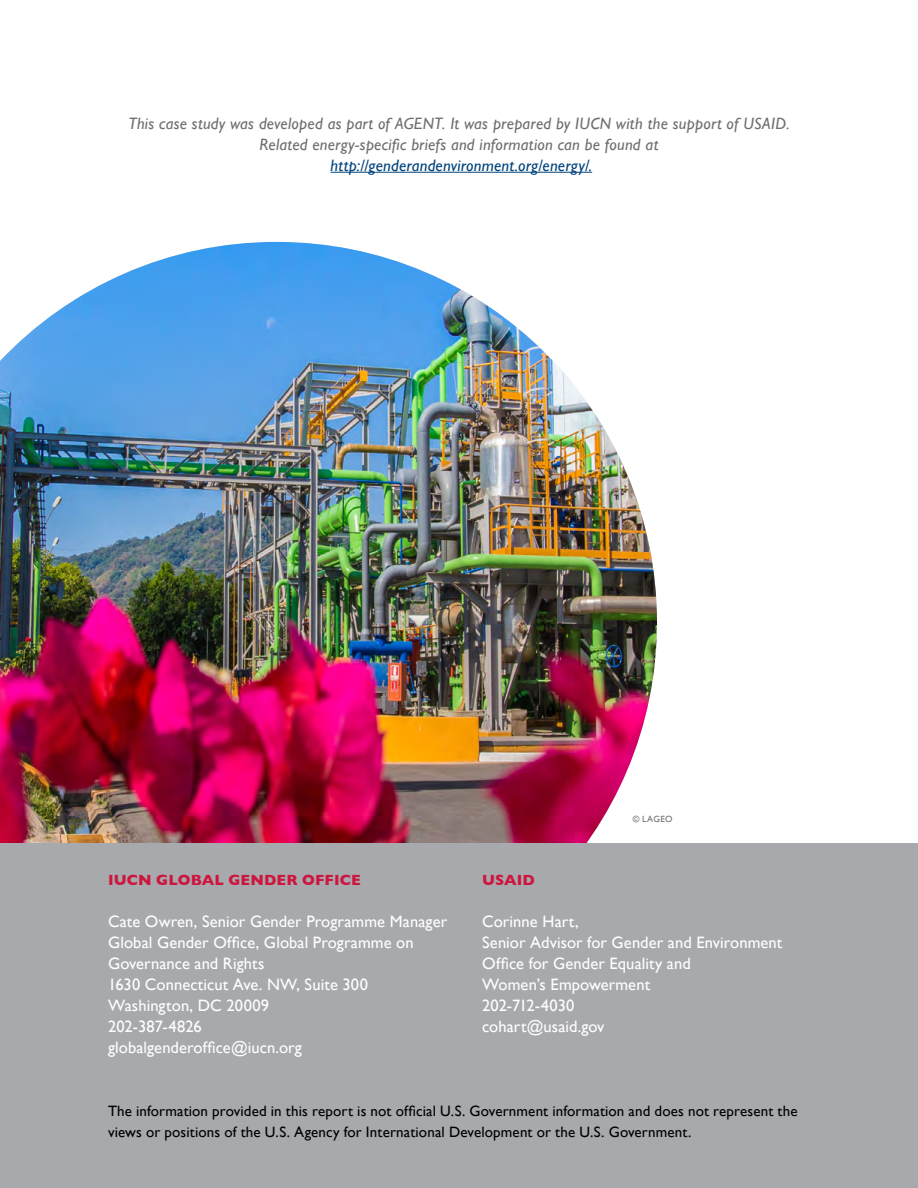
<style>
.page{position:relative;width:918px;height:1188px;background:#fff}
.page>*{position:absolute;margin:0;border:0;box-sizing:border-box;transform-origin:0 0}
.t1{font:16.5px/21px "Gill Sans";letter-spacing:.005em;color:#fff}
.t2{font:italic 16.5px/21px "Gill Sans";letter-spacing:.015em;color:#6d6e71;text-align:center}
.t3{font:italic 16.5px "Gill Sans";letter-spacing:.015em;color:#00437b}
.t4{font:15px/21px "Gill Sans";letter-spacing:.01em;color:#000}
.t5{font:700 15px "Gill Sans";letter-spacing:.01em;color:#cd163f}
.t6{font:9px "Gill Sans";letter-spacing:.04em;color:#6d6e71}
</style>
<div class="page">
<img style="left:0;top:242px;width:657px;height:601px">
<div style="left:0;top:843px;width:918px;height:345px;background:#a7a9ac"></div>
<hr style="left:331px;top:172px;width:261px;height:1px;background:#00437b">
<p class="t2" style="left:128px;top:113px;width:663px">This case study was developed as part of AGENT. It was prepared by IUCN with the support of USAID.<br>Related energy-specific briefs and information can be found at</p>
<p class="t3" style="left:331px;top:156px;width:263px">http://genderandenvironment.org/energy/.</p>
<p class="t5" style="left:108px;top:868px;width:255px">IUCN GLOBAL GENDER OFFICE</p>
<p class="t1" style="left:108px;top:911px;width:341px">Cate Owren, Senior Gender Programme Manager<br>Global Gender Office, Global Programme on<br>Governance and Rights<br>1630 Connecticut Ave. NW, Suite 300<br>Washington, DC 20009<br>202-387-4826<br>globalgenderoffice@iucn.org</p>
<p class="t6" style="left:633px;top:814px;width:41px">© LAGEO</p>
<p class="t5" style="left:482px;top:868px;width:54px">USAID</p>
<p class="t1" style="left:482px;top:911px;width:302px">Corinne Hart,<br>Senior Advisor for Gender and Environment<br>Office for Gender Equality and<br>Women’s Empowerment<br>202-712-4030<br>cohart@usaid.gov</p>
<p class="t4" style="left:108px;top:1100px;width:691px">The information provided in this report is not official U.S. Government information and does not represent the views or positions of the U.S. Agency for International Development or the U.S. Government.</p>
</div>
